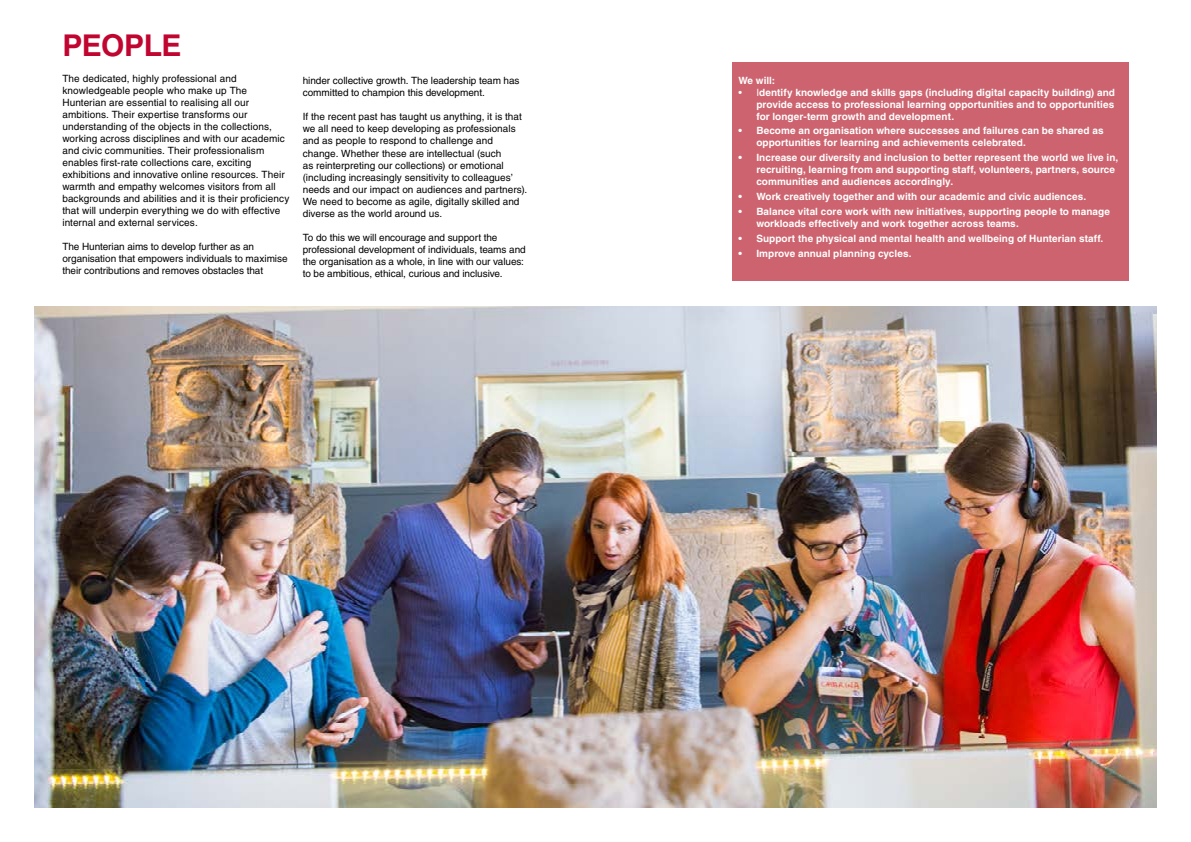
<style>
.page{position:relative;width:1191px;height:842px;background:#fff}
.page>*{position:absolute;margin:0;border:0;box-sizing:border-box;transform-origin:0 0}
.t1{font:700 30px "Helvetica LT Std";letter-spacing:-.02em;color:#c00630}
.t2{font:10px/12px "Helvetica LT Std";letter-spacing:.005em;color:#000}
.t3{font:700 10px/12px "Helvetica LT Std";letter-spacing:.005em;color:#fff}
.s1{font-weight:400}
</style>
<div class="page">
<img style="left:34px;top:306px;width:1123px;height:502px">
<div style="left:732px;top:62px;width:396px;height:219px;background:#cd636e"></div>
<h1 class="t1" style="left:62px;top:27px;width:121px">PEOPLE</h1>
<p class="t2" style="left:62px;top:73px;width:228px">The dedicated, highly professional and knowledgeable people who make up The Hunterian are essential to realising all our ambitions. Their expertise transforms our understanding of the objects in the collections, working across disciplines and with our academic and civic communities. Their professionalism enables first-rate collections care, exciting exhibitions and innovative online resources. Their warmth and empathy welcomes visitors from all backgrounds and abilities and it is their proficiency that will underpin everything we do with effective internal and external services.</p>
<p class="t2" style="left:62px;top:241px;width:227px">The Hunterian aims to develop further as an organisation that empowers individuals to maximise their contributions and removes obstacles that</p>
<p class="t2" style="left:303px;top:75px;width:218px">hinder collective growth. The leadership team has committed to champion this development.</p>
<p class="t2" style="left:303px;top:111px;width:226px">If the recent past has taught us anything, it is that we all need to keep developing as professionals and as people to respond to challenge and change. Whether these are intellectual (such<br>as reinterpreting our collections) or emotional (including increasingly sensitivity to colleagues’ needs and our impact on audiences and partners).<br>We need to become as agile, digitally skilled and diverse as the world around us.</p>
<p class="t2" style="left:303px;top:231px;width:224px">To do this we will encourage and support the professional development of individuals, teams and the organisation as a whole, in line with our values: to be ambitious, ethical, curious and inclusive.</p>
<p class="t3" style="left:738px;top:74px;width:38px">We will:</p>
<p class="t3" style="left:756px;top:86px;width:360px;text-align:justify;text-indent:-18px"><span class="s1">• I</span>dentify knowledge and skills gaps (including digital capacity building) and provide access to professional learning opportunities and to opportunities for longer-term growth and development.</p>
<p class="t3" style="left:756px;top:125px;width:349px;text-indent:-18px">• Become an organisation where successes and failures can be shared as opportunities for learning and achievements celebrated.</p>
<p class="t3" style="left:756px;top:151px;width:363px;text-indent:-18px">• Increase our diversity and inclusion to better represent the world we live in, recruiting, learning from and supporting staff, volunteers, partners, source communities and audiences accordingly.</p>
<p class="t3" style="left:738px;top:190px;width:349px">• Work creatively together and with our academic and civic audiences.</p>
<p class="t3" style="left:756px;top:205px;width:355px;text-indent:-18px">• Balance vital core work with new initiatives, supporting people to manage workloads effectively and work together across teams.</p>
<p class="t3" style="left:738px;top:232px;width:366px">• Support the physical and mental health and wellbeing of Hunterian staff.</p>
<p class="t3" style="left:738px;top:247px;width:175px">• Improve annual planning cycles.</p>
</div>
